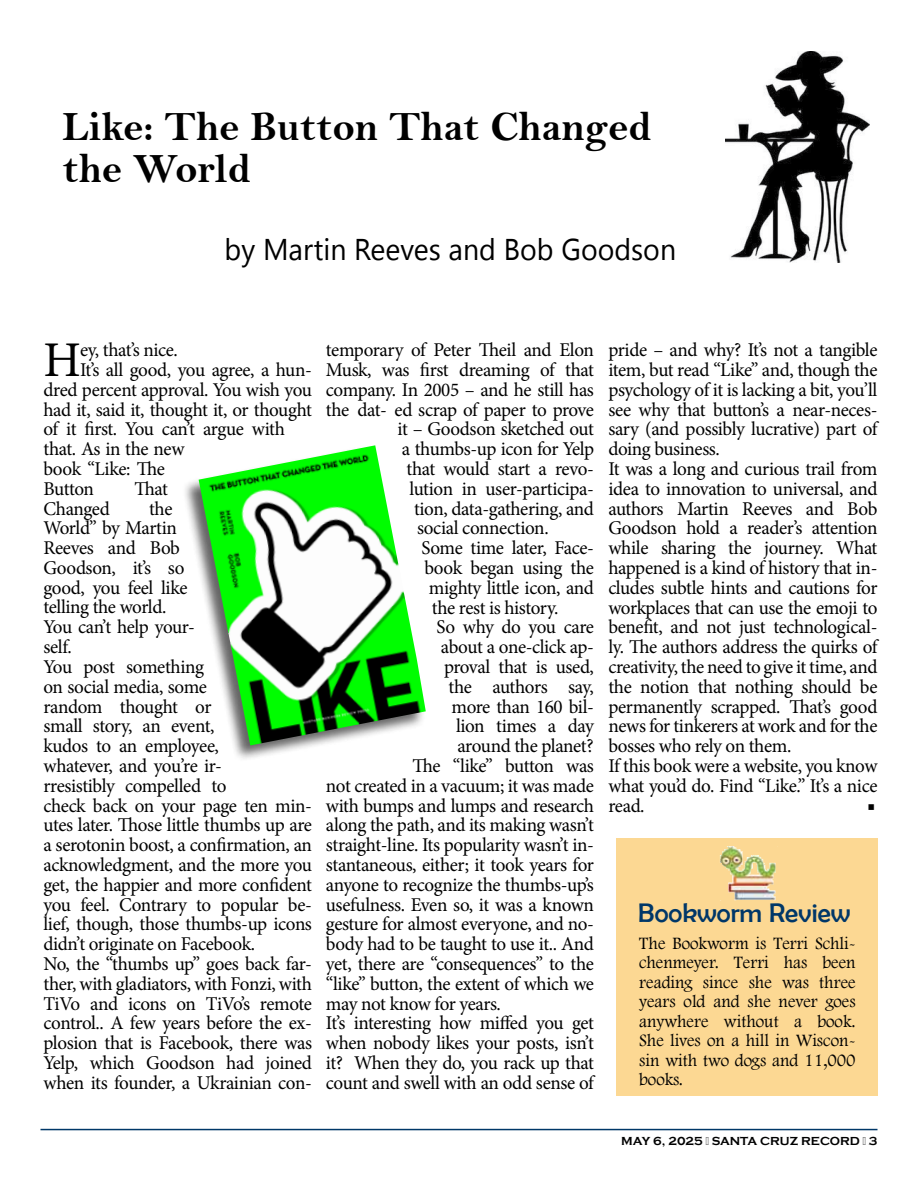
<style>
.page{position:relative;width:918px;height:1188px;background:#fff}
.page>*{position:absolute;margin:0;border:0;box-sizing:border-box;transform-origin:0 0}
.t1{font:49.95px "Minion Pro";color:#000}
.t2{font:42px/42px "Bell MT Bold";color:#000}
.t3{font:30px "Segoe UI Emoji";color:#000;scale:.95 1}
.t4{font:27px "Berlin Sans FB";color:#003768}
.t5{font:19.5px/19.8px "Minion Pro";letter-spacing:-.025em;color:#000}
.t6{font:18px/19.5px "Footlight MT Light";color:#000;text-align:justify;scale:.95 1}
.t7{font:700 12px "Copperplate Gothic";color:#000}
</style>
<div class="page">
<hr style="left:40px;top:1129px;width:838px;height:1px;background:#003768">
<img style="left:726px;top:51px;width:144px;height:212px">
<div style="left:182px;top:445px;width:244px;height:317px;background:#000;opacity:.6"></div>
<img style="left:199px;top:445px;width:227px;height:300px">
<div style="left:616px;top:838px;width:262px;height:258px;background:#fcd893"></div>
<img style="left:720px;top:846px;width:56px;height:54px">
<h2 class="t2" style="left:63px;top:105px;width:590px">Like: The Button That Changed the World</h2>
<h3 class="t3" style="left:400px;top:231px;width:85px">❖ ▲ ■</h3>
<h3 class="t3" style="left:520px;top:231px;width:166px">□ □□ ▲□■</h3>
<h1 class="t1" style="left:44px;top:327px;width:39px">H</h1>
<p class="t5" style="left:80px;top:340px;width:99px">ey, that’s nice.</p>
<p class="t5" style="left:80px;top:360px;width:233px">It’s all good, you agree, a hun-</p>
<p class="t5" style="left:44px;top:380px;width:270px">dred percent approval. You wish you</p>
<p class="t5" style="left:44px;top:400px;width:270px">had it, said it, thought it, or thought</p>
<p class="t5" style="left:44px;top:419px;width:243px">of it first. You can’t argue with</p>
<p class="t5" style="left:44px;top:439px;width:143px">that. As in the new</p>
<p class="t5" style="left:44px;top:459px;width:123px">book “Like: The</p>
<p class="t5" style="left:44px;top:479px;width:52px">Button</p>
<p class="t5" style="left:135px;top:479px;width:35px">That</p>
<p class="t5" style="left:44px;top:498px;width:68px">Changed</p>
<p class="t5" style="left:44px;top:498px;width:270px;text-indent:106px">the<br>World” by Martin<br>Reeves and Bob<br>Goodson, it’s so<br>good, you feel like<br>telling the world.<br>You can’t help your-<br>self.<br>You post something<br>on social media, some<br>random thought or<br>small story, an event,<br>kudos to an employee,<br>whatever, and you’re ir-<br>rresistibly compelled to<br>check back on your page ten min&shy;utes later. Those little thumbs up are a serotonin boost, a confirmation, an acknowledgment, and the more you get, the happier and more confident you feel. Contrary to popular be&shy;lief, though, those thumbs-up icons didn’t originate on Facebook.<br>No, the “thumbs up” goes back far&shy;ther, with gladiators, with Fonzi, with<br>TiVo and icons on TiVo’s remote control.. A few years before the ex&shy;plosion that is Facebook, there was<br>Yelp, which Goodson had joined when its founder, a Ukrainian con-</p>
<p class="t5" style="left:326px;top:340px;width:270px">temporary of Peter Theil and Elon</p>
<p class="t5" style="left:326px;top:360px;width:270px">Musk, was first dreaming of that</p>
<p class="t5" style="left:326px;top:380px;width:270px">company. In 2005 – and he still has</p>
<p class="t5" style="left:326px;top:400px;width:270px">the dat- ed scrap of paper to prove</p>
<p class="t5" style="left:398px;top:419px;width:198px">it – Goodson sketched out</p>
<p class="t5" style="left:402px;top:439px;width:194px">a thumbs-up icon for Yelp</p>
<p class="t5" style="left:406px;top:459px;width:189px">that would start a revo-</p>
<p class="t5" style="left:410px;top:479px;width:186px">lution in user-participa-</p>
<p class="t5" style="left:414px;top:499px;width:182px">tion, data-gathering, and</p>
<p class="t5" style="left:417px;top:518px;width:133px">social connection.</p>
<p class="t5" style="left:421px;top:538px;width:174px">Some time later, Face-</p>
<p class="t5" style="left:424px;top:558px;width:171px">book began using the</p>
<p class="t5" style="left:429px;top:578px;width:166px">mighty little icon, and</p>
<p class="t5" style="left:432px;top:598px;width:128px">the rest is history.</p>
<p class="t5" style="left:436px;top:617px;width:159px">So why do you care</p>
<p class="t5" style="left:441px;top:637px;width:155px">about a one-click ap-</p>
<p class="t5" style="left:444px;top:657px;width:152px">proval that is used,</p>
<p class="t5" style="left:448px;top:677px;width:147px">the authors say,</p>
<p class="t5" style="left:451px;top:697px;width:144px">more than 160 bil-</p>
<p class="t5" style="left:456px;top:716px;width:139px">lion times a day</p>
<p class="t5" style="left:457px;top:736px;width:138px">around the planet?</p>
<p class="t5" style="left:412px;top:756px;width:183px">The “like” button was</p>
<p class="t5" style="left:326px;top:776px;width:270px">not created in a vacuum; it was made</p>
<p class="t5" style="left:326px;top:796px;width:270px">with bumps and lumps and research</p>
<p class="t5" style="left:326px;top:815px;width:270px">along the path, and its making wasn’t</p>
<p class="t5" style="left:326px;top:835px;width:270px">straight-line. Its popularity wasn’t in-</p>
<p class="t5" style="left:326px;top:855px;width:270px">stantaneous, either; it took years for</p>
<p class="t5" style="left:326px;top:875px;width:270px">anyone to recognize the thumbs-up’s</p>
<p class="t5" style="left:326px;top:895px;width:270px">usefulness. Even so, it was a known</p>
<p class="t5" style="left:326px;top:914px;width:270px">gesture for almost everyone, and no-</p>
<p class="t5" style="left:326px;top:934px;width:270px">body had to be taught to use it.. And</p>
<p class="t5" style="left:326px;top:954px;width:270px">yet, there are “consequences” to the</p>
<p class="t5" style="left:326px;top:974px;width:270px">“like” button, the extent of which we</p>
<p class="t5" style="left:326px;top:994px;width:177px">may not know for years.</p>
<p class="t5" style="left:326px;top:1013px;width:270px">It’s interesting how miffed you get</p>
<p class="t5" style="left:326px;top:1033px;width:270px">when nobody likes your posts, isn’t</p>
<p class="t5" style="left:326px;top:1053px;width:270px">it? When they do, you rack up that</p>
<p class="t5" style="left:326px;top:1073px;width:269px">count and swell with an odd sense of</p>
<p class="t5" style="left:608px;top:340px;width:271px">pride – and why? It’s not a tangible item, but read “Like” and, though the psychology of it is lacking a bit, you’ll see why that button’s a near-neces&shy;sary (and possibly lucrative) part of doing business.<br>It was a long and curious trail from idea to innovation to universal, and authors Martin Reeves and Bob Goodson hold a reader’s attention while sharing the journey. What happened is a kind of history that in&shy;cludes subtle hints and cautions for workplaces that can use the emoji to benefit, and not just technological&shy;ly. The authors address the quirks of creativity, the need to give it time, and the notion that nothing should be permanently scrapped. That’s good news for tinkerers at work and for the bosses who rely on them.<br>If this book were a website, you know what you’d do. Find “Like.” It’s a nice read.</p>
<p class="t5" style="left:868px;top:796px;width:9px">■</p>
<h3 class="t4" style="left:638px;top:898px;width:214px">Bookworm Review</h3>
<p class="t6" style="left:639px;top:933px;width:229px">The Bookworm is Terri Schli&shy;chenmeyer. Terri has been reading since she was three years old and she never goes anywhere without a book.<br>She lives on a hill in Wiscon&shy;sin with two dogs and 11,000 books.</p>
<p class="t7" style="left:621px;top:1135px;width:258px">MAY 6, 2025 · SANTA CRUZ RECORD · 3</p>
</div>
